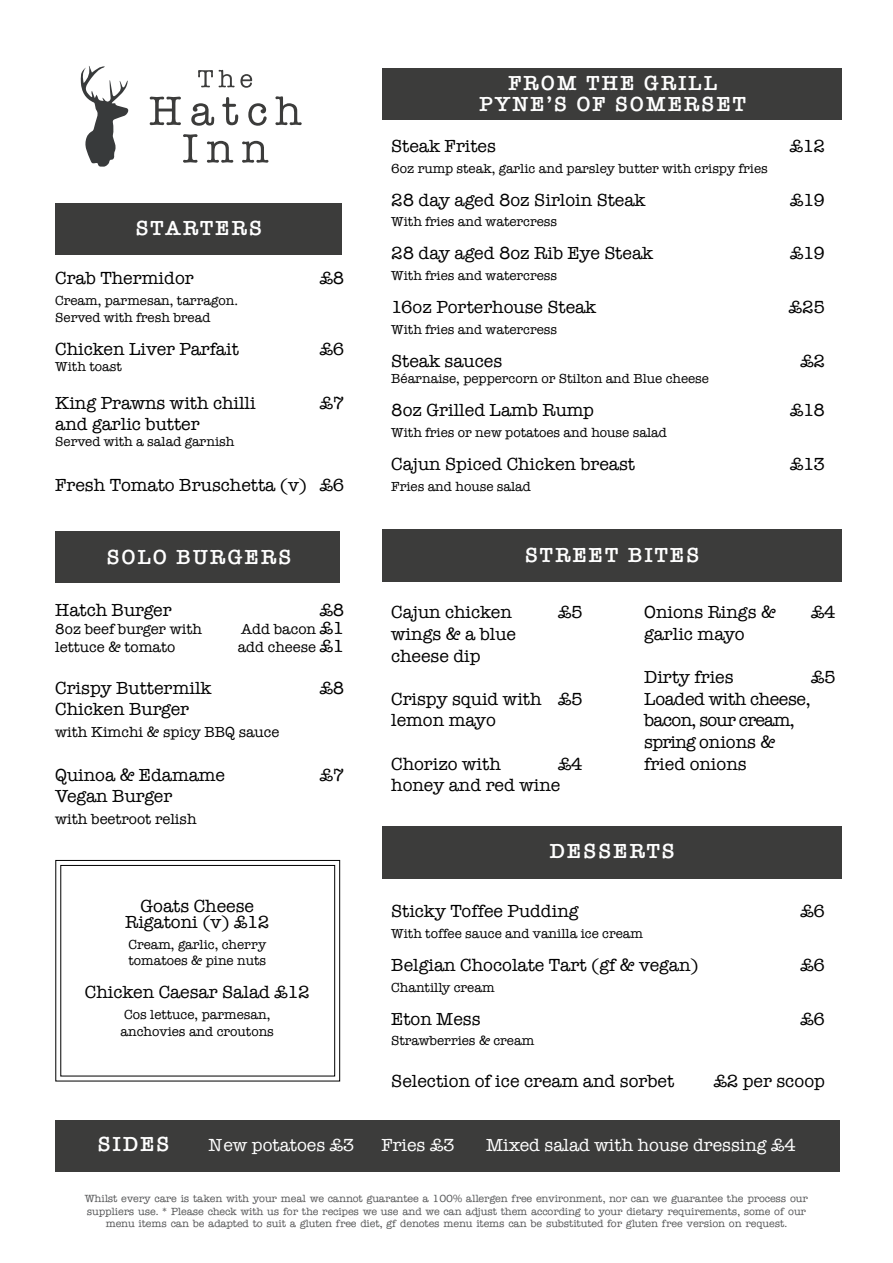
<style>
.page{position:relative;width:893px;height:1263px;background:#fff}
.page>*{position:absolute;margin:0;border:0;box-sizing:border-box;transform-origin:0 0}
.t1{font:600 21px/21px "American Typewriter";letter-spacing:.1em;color:#fff;text-align:center}
.t2{font:18px/21.6px "American Typewriter";color:#000}
.t3{font:18px/21.6px "American Typewriter";letter-spacing:-.02em;color:#000}
.t4{font:18px "American Typewriter";color:#fff}
.t5{font:15px "American Typewriter";color:#000}
.t6{font:13.5px/16.5px "American Typewriter";color:#000}
.t7{font:500 10.5px/12.6px "American Typewriter";letter-spacing:-.01em;color:#575859;text-align:center}
.s1{font-size:18px}
</style>
<div class="page">
<svg style="left:81px;top:66px;width:47px;height:101px"></svg>
<svg style="left:198px;top:70px;width:15px;height:17px"></svg>
<svg style="left:219px;top:70px;width:33px;height:18px"></svg>
<svg style="left:150px;top:97px;width:31px;height:28px"></svg>
<svg style="left:191px;top:103px;width:23px;height:23px"></svg>
<svg style="left:222px;top:97px;width:16px;height:28px"></svg>
<svg style="left:248px;top:103px;width:19px;height:23px"></svg>
<svg style="left:275px;top:96px;width:27px;height:29px"></svg>
<svg style="left:183px;top:134px;width:15px;height:29px"></svg>
<svg style="left:207px;top:141px;width:26px;height:22px"></svg>
<svg style="left:242px;top:141px;width:26px;height:22px"></svg>
<div style="left:55px;top:203px;width:287px;height:52px;background:#3c3c3b"></div>
<div style="left:55px;top:531px;width:285px;height:52px;background:#3c3c3b"></div>
<div style="left:55px;top:1120px;width:785px;height:52px;background:#3c3c3b"></div>
<div style="left:383px;top:68px;width:459px;height:52px;background:#3c3c3b"></div>
<svg style="left:55px;top:859px;width:286px;height:223px"></svg>
<div style="left:60px;top:865px;width:275px;height:211px;border:1px solid #000"></div>
<div style="left:383px;top:529px;width:459px;height:53px;background:#3c3c3b"></div>
<div style="left:383px;top:826px;width:459px;height:52px;background:#3c3c3b"></div>
<p class="t1" style="left:136px;top:217px;width:128px">STARTERS</p>
<p class="t2" style="left:55px;top:267px;width:140px">Crab Thermidor</p>
<p class="t2" style="left:320px;top:267px;width:26px">£8</p>
<p class="t6" style="left:55px;top:292px;width:184px">Cream, parmesan, tarragon.<br>Served with fresh bread</p>
<p class="t2" style="left:55px;top:337px;width:185px">Chicken Liver Parfait</p>
<p class="t2" style="left:320px;top:337px;width:26px">£6</p>
<p class="t6" style="left:55px;top:358px;width:68px">With toast</p>
<p class="t2" style="left:55px;top:391px;width:202px">King Prawns with chilli</p>
<p class="t2" style="left:320px;top:391px;width:26px">£7</p>
<p class="t2" style="left:55px;top:412px;width:146px">and garlic butter</p>
<p class="t6" style="left:55px;top:433px;width:181px">Served with a salad garnish</p>
<p class="t2" style="left:55px;top:474px;width:291px">Fresh Tomato Bruschetta (v) £6</p>
<p class="t1" style="left:107px;top:546px;width:186px">SOLO BURGERS</p>
<p class="t2" style="left:55px;top:599px;width:118px">Hatch Burger</p>
<p class="t2" style="left:320px;top:599px;width:26px">£8</p>
<p class="t5" style="left:55px;top:618px;width:148px">8oz beef burger with</p>
<p class="t5" style="left:241px;top:618px;width:105px">Add bacon <span class="s1">£1</span></p>
<p class="t5" style="left:55px;top:636px;width:121px">lettuce &amp; tomato</p>
<p class="t5" style="left:238px;top:636px;width:108px">add cheese <span class="s1">£1</span></p>
<p class="t2" style="left:55px;top:677px;width:158px">Crispy Buttermilk</p>
<p class="t2" style="left:320px;top:677px;width:26px">£8</p>
<p class="t2" style="left:55px;top:698px;width:135px">Chicken Burger</p>
<p class="t5" style="left:55px;top:721px;width:226px">with Kimchi &amp; spicy BBQ sauce</p>
<p class="t2" style="left:55px;top:763px;width:171px">Quinoa &amp; Edamame</p>
<p class="t2" style="left:320px;top:763px;width:26px">£7</p>
<p class="t2" style="left:55px;top:784px;width:119px">Vegan Burger</p>
<p class="t5" style="left:55px;top:807px;width:143px">with beetroot relish</p>
<p class="t2" style="left:125px;top:897px;width:145px;line-height:16.5px;text-align:center">Goats Cheese<br>Rigatoni (v) £12</p>
<p class="t6" style="left:128px;top:935px;width:139px">Cream, garlic, cherry tomatoes &amp; pine nuts</p>
<p class="t2" style="left:85px;top:981px;width:226px">Chicken Caesar Salad £12</p>
<p class="t6" style="left:121px;top:1006px;width:155px">Cos lettuce, parmesan, anchovies and croutons</p>
<p class="t1" style="left:480px;top:72px;width:268px">FROM THE GRILL<br>PYNE’S OF SOMERSET</p>
<p class="t2" style="left:391px;top:134px;width:106px">Steak Frites</p>
<p class="t2" style="left:790px;top:134px;width:37px">£12</p>
<p class="t6" style="left:391px;top:159px;width:378px">6oz rump steak, garlic and parsley butter with crispy fries</p>
<p class="t2" style="left:391px;top:188px;width:256px">28 day aged 8oz Sirloin Steak</p>
<p class="t2" style="left:790px;top:188px;width:36px">£19</p>
<p class="t6" style="left:391px;top:213px;width:167px">With fries and watercress</p>
<p class="t2" style="left:391px;top:242px;width:264px">28 day aged 8oz Rib Eye Steak</p>
<p class="t2" style="left:790px;top:242px;width:36px">£19</p>
<p class="t6" style="left:391px;top:267px;width:167px">With fries and watercress</p>
<p class="t2" style="left:391px;top:296px;width:207px">16oz Porterhouse Steak</p>
<p class="t2" style="left:789px;top:296px;width:38px">£25</p>
<p class="t6" style="left:391px;top:321px;width:167px">With fries and watercress</p>
<p class="t2" style="left:391px;top:349px;width:113px">Steak sauces</p>
<p class="t2" style="left:800px;top:349px;width:26px">£2</p>
<p class="t6" style="left:391px;top:370px;width:319px">Béarnaise, peppercorn or Stilton and Blue cheese</p>
<p class="t2" style="left:391px;top:399px;width:204px">8oz Grilled Lamb Rump</p>
<p class="t2" style="left:790px;top:399px;width:36px">£18</p>
<p class="t6" style="left:391px;top:424px;width:277px">With fries or new potatoes and house salad</p>
<p class="t2" style="left:391px;top:453px;width:245px">Cajun Spiced Chicken breast</p>
<p class="t2" style="left:790px;top:453px;width:36px">£13</p>
<p class="t6" style="left:391px;top:478px;width:141px">Fries and house salad</p>
<p class="t1" style="left:525px;top:544px;width:176px">STREET BITES</p>
<p class="t2" style="left:391px;top:601px;width:122px">Cajun chicken</p>
<p class="t2" style="left:558px;top:601px;width:26px">£5</p>
<p class="t2" style="left:391px;top:623px;width:126px">wings &amp; a blue cheese dip</p>
<p class="t2" style="left:391px;top:687px;width:193px">Crispy squid with £5 lemon mayo</p>
<p class="t2" style="left:391px;top:752px;width:111px">Chorizo with</p>
<p class="t2" style="left:391px;top:752px;width:193px;text-indent:167px">£4 honey and red wine</p>
<p class="t2" style="left:644px;top:601px;width:133px">Onions Rings &amp;</p>
<p class="t2" style="left:811px;top:601px;width:26px">£4</p>
<p class="t2" style="left:644px;top:623px;width:102px">garlic mayo</p>
<p class="t2" style="left:644px;top:666px;width:91px">Dirty fries</p>
<p class="t2" style="left:811px;top:666px;width:26px">£5</p>
<p class="t3" style="left:644px;top:687px;width:168px">Loaded with cheese, bacon, sour cream, spring onions &amp; fried onions</p>
<p class="t1" style="left:550px;top:840px;width:127px">DESSERTS</p>
<p class="t2" style="left:391px;top:900px;width:189px">Sticky Toffee Pudding</p>
<p class="t2" style="left:800px;top:900px;width:26px">£6</p>
<p class="t6" style="left:391px;top:925px;width:253px">With toffee sauce and vanilla ice cream</p>
<p class="t2" style="left:391px;top:953px;width:309px">Belgian Chocolate Tart (gf &amp; vegan)</p>
<p class="t2" style="left:800px;top:953px;width:26px">£6</p>
<p class="t6" style="left:391px;top:978px;width:105px">Chantilly cream</p>
<p class="t2" style="left:391px;top:1007px;width:91px">Eton Mess</p>
<p class="t2" style="left:800px;top:1007px;width:26px">£6</p>
<p class="t6" style="left:391px;top:1032px;width:144px">Strawberries &amp; cream</p>
<p class="t2" style="left:391px;top:1069px;width:284px">Selection of ice cream and sorbet</p>
<p class="t2" style="left:714px;top:1069px;width:113px">£2 per scoop</p>
<p class="t1" style="left:98px;top:1133px;width:73px">SIDES</p>
<p class="t4" style="left:208px;top:1131px;width:147px">New potatoes £3</p>
<p class="t4" style="left:381px;top:1131px;width:75px">Fries £3</p>
<p class="t4" style="left:486px;top:1131px;width:311px">Mixed salad with house dressing £4</p>
<p class="t7" style="left:85px;top:1192px;width:725px">Whilst every care is taken with your meal we cannot guarantee a 100% allergen free environment, nor can we guarantee the process our suppliers use. * Please check with us for the recipes we use and we can adjust them according to your dietary requirements, some of our menu items can be adapted to suit a gluten free diet, gf denotes menu items can be substituted for gluten free version on request.</p>
</div>
